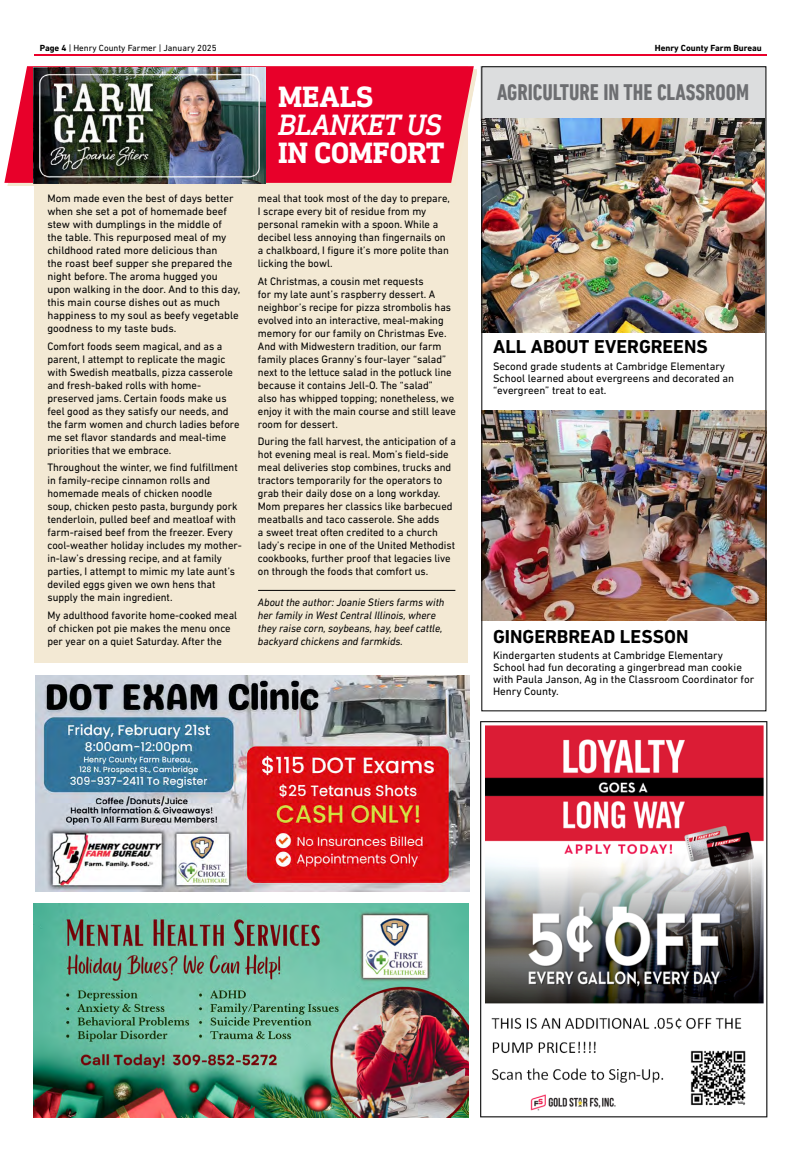
<style>
.page{position:relative;width:801px;height:1152px;background:#fff}
.page>*{position:absolute;margin:0;border:0;box-sizing:border-box;transform-origin:0 0}
.t1{font:700 30px "DIN Next Slab Pro";letter-spacing:-.005em;color:#fff}
.t2{font:italic 500 30px "DIN Next Slab Pro";letter-spacing:-.015em;color:#fff}
.t3{font:700 condensed 23px "DIN Next LT Pro";color:#6d6e71}
.t4{font:700 19px "DIN Next LT Pro";color:#000}
.t5{font:11px/13px "DIN Next LT Pro";color:#000}
.t6{font:italic 11px/13px "DIN Next LT Pro";color:#000}
.t7{font:9px "DIN Next LT Pro";color:#000}
.t8{font:700 9px "DIN Next LT Pro";color:#000}
.s1{font-weight:700}
</style>
<div class="page">
<hr style="left:34px;top:54px;width:733px;height:2px;background:#ea002a">
<div style="left:480px;top:67px;width:286px;height:54px;background:#dcddde"></div>
<img style="left:483px;top:410px;width:281px;height:210px">
<img style="left:483px;top:118px;width:281px;height:215px">
<div style="left:35px;top:66px;width:433px;height:596px;background:#f3e9d4"></div>
<svg style="left:7px;top:69px;width:470px;height:117px"></svg>
<svg style="left:4px;top:66px;width:470px;height:117px;fill:#e8002a"></svg>
<img style="left:33px;top:67px;width:233px;height:116px">
<img style="left:33px;top:903px;width:435px;height:215px">
<img style="left:35px;top:675px;width:434px;height:217px">
<img style="left:480px;top:721px;width:288px;height:397px">
<hr style="left:258px;top:590px;width:197px;height:1px;background:#000">
<div style="left:481px;top:66px;width:285px;height:645px;border:1px solid #000"></div>
<p class="t7" style="left:40px;top:43px;width:178px"><span class="s1">Page 4</span> | Henry County Farmer | January 2025</p>
<p class="t8" style="left:655px;top:43px;width:109px">Henry County Farm Bureau</p>
<h1 class="t1" style="left:278px;top:80px;width:97px">MEALS</h1>
<h2 class="t3" style="left:497px;top:79px;width:254px">AGRICULTURE IN THE CLASSROOM</h2>
<h1 class="t2" style="left:278px;top:108px;width:165px">BLANKET US</h1>
<h1 class="t1" style="left:278px;top:136px;width:168px">IN COMFORT</h1>
<p class="t5" style="left:47px;top:192px;width:194px">Mom made even the best of days better when she set a pot of homemade beef stew with dumplings in the middle of<br>the table. This repurposed meal of my childhood rated more delicious than<br>the roast beef supper she prepared the night before. The aroma hugged you upon walking in the door. And to this day, this main course dishes out as much happiness to my soul as beefy vegetable goodness to my taste buds.</p>
<p class="t5" style="left:47px;top:339px;width:194px">Comfort foods seem magical, and as a parent, I attempt to replicate the magic with Swedish meatballs, pizza casserole and fresh-baked rolls with home&shy;preserved jams. Certain foods make us feel good as they satisfy our needs, and the farm women and church ladies before me set flavor standards and meal-time priorities that we embrace.</p>
<p class="t5" style="left:47px;top:461px;width:196px">Throughout the winter, we find fulfillment in family-recipe cinnamon rolls and homemade meals of chicken noodle<br>soup, chicken pesto pasta, burgundy pork tenderloin, pulled beef and meatloaf with farm-raised beef from the freezer. Every cool-weather holiday includes my mother&shy;in-law’s dressing recipe, and at family parties, I attempt to mimic my late aunt’s deviled eggs given we own hens that supply the main ingredient.</p>
<p class="t5" style="left:47px;top:608px;width:191px">My adulthood favorite home-cooked meal of chicken pot pie makes the menu once per year on a quiet Saturday. After the</p>
<p class="t5" style="left:258px;top:192px;width:194px">meal that took most of the day to prepare, I scrape every bit of residue from my personal ramekin with a spoon. While a decibel less annoying than fingernails on a chalkboard, I figure it’s more polite than licking the bowl.</p>
<p class="t5" style="left:258px;top:274px;width:200px">At Christmas, a cousin met requests<br>for my late aunt’s raspberry dessert. A neighbor’s recipe for pizza strombolis has evolved into an interactive, meal-making memory for our family on Christmas Eve.<br>And with Midwestern tradition, our farm family places Granny’s four-layer “salad” next to the lettuce salad in the potluck line because it contains Jell-O. The “salad”<br>also has whipped topping; nonetheless, we enjoy it with the main course and still leave room for dessert.</p>
<p class="t5" style="left:258px;top:435px;width:200px">During the fall harvest, the anticipation of a hot evening meal is real. Mom’s field-side meal deliveries stop combines, trucks and tractors temporarily for the operators to grab their daily dose on a long workday.<br>Mom prepares her classics like barbecued meatballs and taco casserole. She adds<br>a sweet treat often credited to a church lady’s recipe in one of the United Methodist cookbooks, further proof that legacies live on through the foods that comfort us.</p>
<p class="t6" style="left:258px;top:596px;width:188px">About the author: Joanie Stiers farms with her family in West Central Illinois, where they raise corn, soybeans, hay, beef cattle, backyard chickens and farmkids.</p>
<h3 class="t4" style="left:493px;top:336px;width:216px">ALL ABOUT EVERGREENS</h3>
<p class="t5" style="left:493px;top:360px;width:243px;line-height:12px">Second grade students at Cambridge Elementary<br>School learned about evergreens and decorated an “evergreen” treat to eat.</p>
<h3 class="t4" style="left:493px;top:625px;width:197px">GINGERBREAD LESSON</h3>
<p class="t5" style="left:493px;top:649px;width:263px;line-height:12px">Kindergarten students at Cambridge Elementary School had fun decorating a gingerbread man cookie with Paula Janson, Ag in the Classroom Coordinator for Henry County.</p>
</div>
